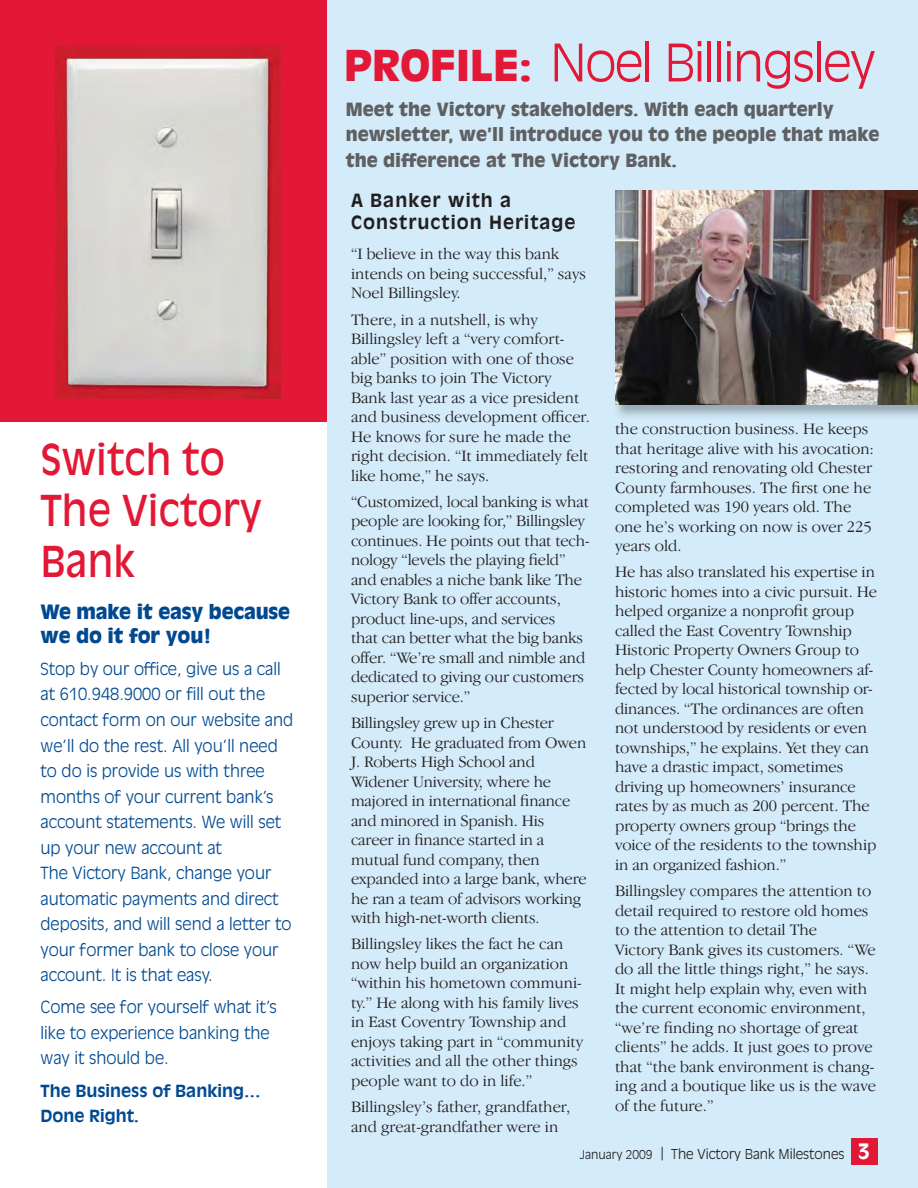
<style>
.page{position:relative;width:918px;height:1188px;background:#fff}
.page>*{position:absolute;margin:0;border:0;box-sizing:border-box;transform-origin:0 0}
.t1{font:300 51px "Antique Olive Std";letter-spacing:-.03em;color:#e31836}
.t2{font:42px/51px "Antique Olive Std";color:#e31836;scale:.92 1}
.t3{font:700 21px "Antique Olive Std";color:#fff}
.t4{font:900 19.5px/24px "Antique Olive Std";letter-spacing:-.01em;color:#004990}
.t5{font:900 18px/25.5px "Antique Olive Std";color:#5f6062}
.t6{font:700 18px/21.6px "Antique Olive Std";letter-spacing:.06em;color:#231f20}
.t7{font:300 16.5px/19.5px "Garamond IT Cby BT";color:#231f20}
.t8{font:300 16.5px/25.5px "Antique Olive Std";color:#004990}
.t9{font:700 16.5px/25.5px "Antique Olive Std";color:#004990}
.t10{font:300 13.5px "Antique Olive Std";color:#231f20}
.s1{font-weight:900;font-size:42px}
.s2{font-size:12px}
</style>
<div class="page">
<div style="left:0;top:0;width:336px;height:422px;background:#e31836"></div>
<div style="left:328px;top:0;width:590px;height:1188px;background:#d4ebfa"></div>
<img style="left:55px;top:45px;width:226px;height:354px">
<img style="left:615px;top:190px;width:303px;height:215px">
<div style="left:851px;top:1138px;width:27px;height:27px;background:#e31836"></div>
<h1 class="t2" style="left:40px;top:437px;width:242px">Switch to<br>The Victory<br>Bank</h1>
<h3 class="t4" style="left:40px;top:602px;width:251px">We make it easy because we do it for you!</h3>
<p class="t8" style="left:40px;top:657px;width:254px">Stop by our offce, give us a call at 610.948.9000 or fll out the contact form on our website and we’ll do the rest. All you’ll need to do is provide us with three months of your current bank’s account statements. We will set up your new account at<br>The Victory Bank, change your automatic payments and direct deposits, and will send a letter to your former bank to close your account. It is that easy.</p>
<p class="t8" style="left:40px;top:996px;width:238px">Come see for yourself what it’s like to experience banking the way it should be.</p>
<h4 class="t9" style="left:40px;top:1080px;width:222px">The Business of Banking…<br>Done Right.</h4>
<h1 class="t1" style="left:344px;top:39px;width:533px"><span class="s1">PROFILE:</span> Noel Billingsley</h1>
<h4 class="t5" style="left:346px;top:99px;width:535px">Meet the Victory stakeholders. With each quarterly newsletter, we’ll introduce you to the people that make the difference at The Victory Bank.</h4>
<p class="t6" style="left:351px;top:192px;width:226px">A Banker with a<br>Construction Heritage</p>
<p class="t7" style="left:351px;top:246px;width:237px">“I believe in the way this bank intends on being successful,” says<br>Noel Billingsley.</p>
<p class="t7" style="left:351px;top:311px;width:240px">There, in a nutshell, is why<br>Billingsley left a “very comfort&shy;able” position with one of those big banks to join The Victory<br>Bank last year as a vice president and business development offcer.<br>He knows for sure he made the right decision. “It immediately felt like home,” he says.</p>
<p class="t7" style="left:351px;top:493px;width:240px">“Customized, local banking is what people are looking for,” Billingsley continues. He points out that tech&shy;nology “levels the playing feld” and enables a niche bank like The<br>Victory Bank to offer accounts, product line-ups, and services<br>that can better what the big banks offer. “We’re small and nimble and dedicated to giving our customers superior service.”</p>
<p class="t7" style="left:351px;top:714px;width:237px">Billingsley grew up in Chester<br>County. He graduated from Owen</p>
<p class="t7" style="left:351px;top:753px;width:237px">J. Roberts High School and<br>Widener University, where he majored in international fnance and minored in Spanish. His career in fnance started in a mutual fund company, then expanded into a large bank, where he ran a team of advisors working with high-net-worth clients.</p>
<p class="t7" style="left:351px;top:936px;width:234px">Billingsley likes the fact he can now help build an organization “within his hometown communi&shy;ty.” He along with his family lives in East Coventry Township and enjoys taking part in “community activities and all the other things people want to do in life.”</p>
<p class="t7" style="left:351px;top:1099px;width:221px">Billingsley’s father, grandfather, and great-grandfather were in</p>
<p class="t7" style="left:615px;top:420px;width:261px">the construction business. He keeps that heritage alive with his avocation: restoring and renovating old Chester<br>County farmhouses. The frst one he completed was 190 years old. The one he’s working on now is over 225 years old.</p>
<p class="t7" style="left:615px;top:564px;width:264px">He has also translated his expertise in historic homes into a civic pursuit. He helped organize a nonproft group called the East Coventry Township Historic Property Owners Group to help Chester County homeowners af&shy;fected by local historical township or&shy;dinances. “The ordinances are often not understood by residents or even townships,” he explains. Yet they can have a drastic impact, sometimes driving up homeowners’ insurance rates by as much as 200 percent. The property owners group “brings the voice of the residents to the township in an organized fashion.”</p>
<p class="t7" style="left:615px;top:882px;width:262px">Billingsley compares the attention to detail required to restore old homes to the attention to detail The<br>Victory Bank gives its customers. “We do all the little things right,” he says.<br>It might help explain why, even with the current economic environment, “we’re fnding no shortage of great clients” he adds. It just goes to prove that “the bank environment is chang&shy;ing and a boutique like us is the wave of the future.”</p>
<p class="t10" style="left:580px;top:1147px;width:266px"><span class="s2">January 2009</span> | The Victory Bank Milestones</p>
<p class="t3" style="left:858px;top:1144px;width:13px">3</p>
</div>
